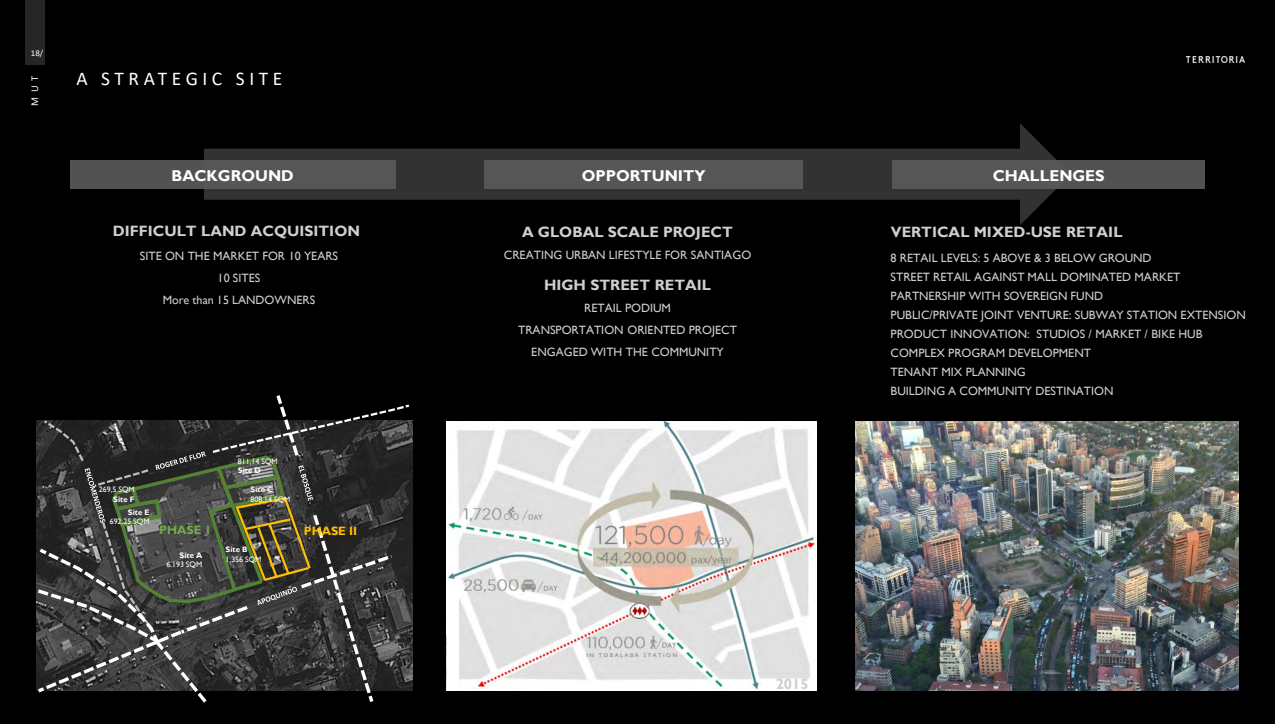
<style>
.page{position:relative;width:1275px;height:724px;background:#fff}
.page>*{position:absolute;margin:0;border:0;box-sizing:border-box;transform-origin:0 0}
.t1{font:19.5px "Calibri";letter-spacing:.23em;color:#fff}
.t2{font:700 15.6px "Gill Sans";color:#fff}
.t3{font:700 15px "Gill Sans";color:#d0cece}
.t4{font:12px "Gill Sans";color:#d0cece}
.t5{font:700 12px "Gill Sans";letter-spacing:-.005em;color:#ffc000}
.t6{font:700 12px "Gill Sans";color:#70ad47}
.t7{font:10.5px "Calibri";color:#fff}
.t8{font:8.85px "Calibri";color:#fff}
.t9{font:7.95px "Gill Sans";color:#fff}
.t10{font:700 7.95px "Gill Sans";letter-spacing:.005em;color:#fff}
</style>
<div class="page">
<div style="left:0;top:0;width:1275px;height:723px;background:#000"></div>
<svg style="left:204px;top:123px;width:853px;height:102px"></svg>
<div style="left:70px;top:160px;width:325px;height:29px;background:#595959"></div>
<div style="left:485px;top:160px;width:318px;height:29px;background:#595959"></div>
<div style="left:893px;top:160px;width:312px;height:29px;background:#595959"></div>
<img style="left:856px;top:421px;width:382px;height:269px">
<img style="left:447px;top:421px;width:369px;height:269px">
<div style="left:447px;top:586px;width:11px;height:104px;background:#fff"></div>
<svg style="left:36px;top:395px;width:376px;height:308px;background:#383936"></svg>
<div style="left:25px;top:0;width:20px;height:64px;background:#262626"></div>
<img style="left:1186px;top:56px;width:58px;height:6px">
<p class="t8" style="left:31px;top:46px;width:14px">18/</p>
<p class="t7" style="left:27px;top:106px;width:31px;rotate:-90deg">MUT</p>
<p class="t1" style="left:77px;top:65px;width:207px">A STRATEGIC SITE</p>
<p class="t2" style="left:171px;top:166px;width:124px">BACKGROUND</p>
<p class="t2" style="left:582px;top:166px;width:125px">OPPORTUNITY</p>
<p class="t2" style="left:993px;top:166px;width:113px">CHALLENGES</p>
<p class="t3" style="left:113px;top:222px;width:249px">DIFFICULT LAND ACQUISITION</p>
<p class="t3" style="left:891px;top:223px;width:233px">VERTICAL MIXED-USE RETAIL</p>
<p class="t4" style="left:891px;top:251px;width:263px">8 RETAIL LEVELS: 5 ABOVE &amp; 3 BELOW GROUND</p>
<p class="t4" style="left:891px;top:270px;width:291px">STREET RETAIL AGAINST MALL DOMINATED MARKET</p>
<p class="t4" style="left:891px;top:289px;width:214px">PARTNERSHIP WITH SOVEREIGN FUND</p>
<p class="t4" style="left:891px;top:308px;width:357px">PUBLIC/PRIVATE JOINT VENTURE: SUBWAY STATION EXTENSION</p>
<p class="t4" style="left:891px;top:327px;width:313px">PRODUCT INNOVATION: STUDIOS / MARKET / BIKE HUB</p>
<p class="t4" style="left:891px;top:346px;width:202px">COMPLEX PROGRAM DEVELOPMENT</p>
<p class="t4" style="left:891px;top:364px;width:137px">TENANT MIX PLANNING</p>
<p class="t4" style="left:891px;top:383px;width:224px">BUILDING A COMMUNITY DESTINATION</p>
<p class="t3" style="left:522px;top:222px;width:212px">A GLOBAL SCALE PROJECT</p>
<p class="t4" style="left:504px;top:248px;width:249px">CREATING URBAN LIFESTYLE FOR SANTIAGO</p>
<p class="t4" style="left:140px;top:248px;width:200px">SITE ON THE MARKET FOR 10 YEARS</p>
<p class="t4" style="left:218px;top:270px;width:44px">10 SITES</p>
<p class="t4" style="left:163px;top:292px;width:154px">More than 15 LANDOWNERS</p>
<p class="t3" style="left:544px;top:275px;width:169px">HIGH STREET RETAIL</p>
<p class="t4" style="left:584px;top:301px;width:88px">RETAIL PODIUM</p>
<p class="t4" style="left:518px;top:323px;width:220px">TRANSPORTATION ORIENTED PROJECT</p>
<p class="t4" style="left:531px;top:345px;width:194px">ENGAGED WITH THE COMMUNITY</p>
<p class="t9" style="left:99px;top:484px;width:37px">269,5 SQM</p>
<p class="t10" style="left:113px;top:494px;width:23px">Site F</p>
<p class="t10" style="left:128px;top:506px;width:23px">Site E</p>
<p class="t9" style="left:110px;top:516px;width:41px">692,25 SQM</p>
<p class="t9" style="left:238px;top:456px;width:41px">811,14 SQM</p>
<p class="t10" style="left:238px;top:465px;width:24px">Site D</p>
<p class="t10" style="left:251px;top:484px;width:24px">Site C</p>
<p class="t9" style="left:251px;top:494px;width:41px">808,14 SQM</p>
<p class="t6" style="left:159px;top:522px;width:54px">PHASE 1</p>
<p class="t5" style="left:304px;top:523px;width:55px">PHASE II</p>
<p class="t10" style="left:179px;top:549px;width:24px">Site A</p>
<p class="t9" style="left:166px;top:559px;width:37px">6.193 SQM</p>
<p class="t10" style="left:226px;top:544px;width:24px">Site B</p>
<p class="t9" style="left:226px;top:554px;width:37px">1.356 SQM</p>
<p class="t3" style="left:776px;top:674px;width:35px">2015</p>
</div>
